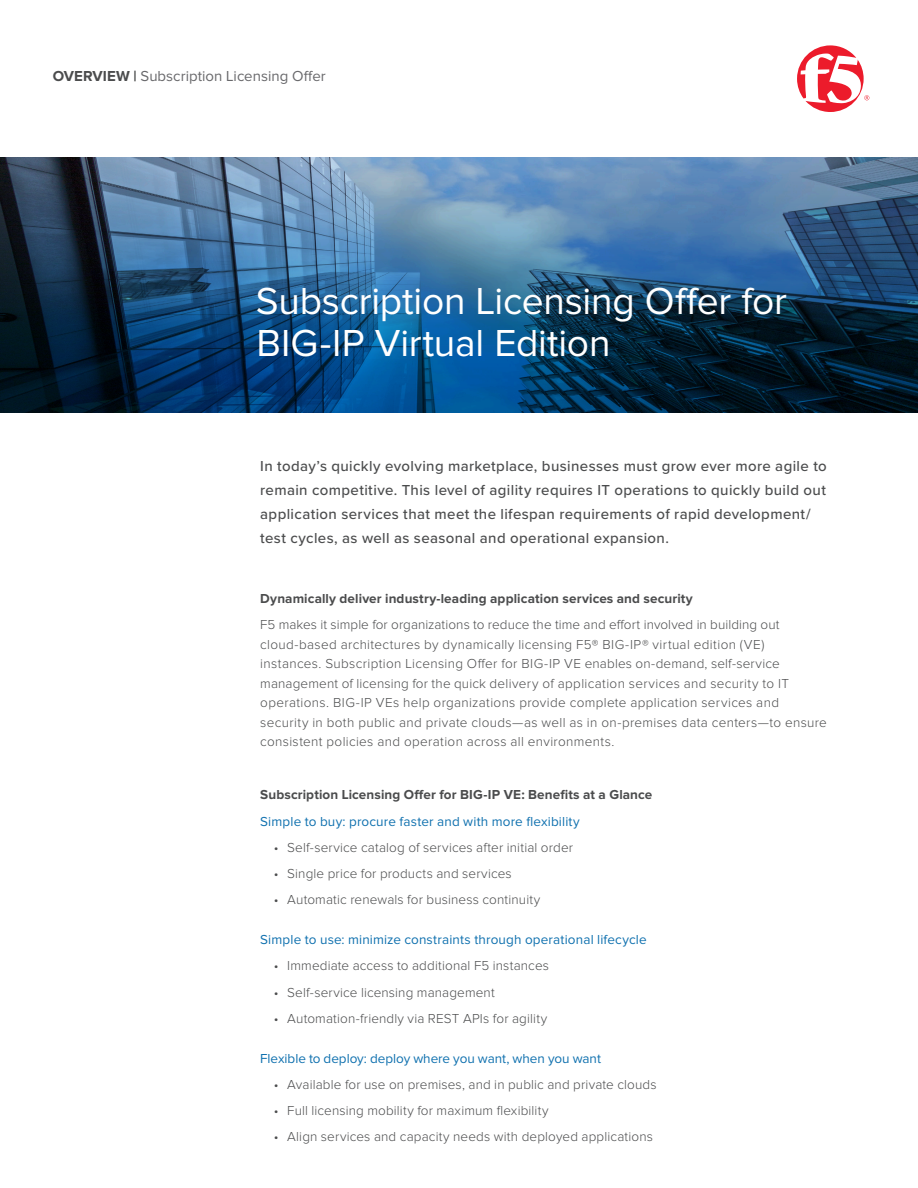
<style>
.page{position:relative;width:918px;height:1188px;background:#fff}
.page>*{position:absolute;margin:0;border:0;box-sizing:border-box;transform-origin:0 0}
.Headline{font:39px/42px "Proxima Nova";letter-spacing:-.005em;color:#fff}
.Intro_Paragraph{font:500 15px/24px "Proxima Nova";letter-spacing:.025em;color:#4b4c4d}
.t1{font:15px "Proxima Nova";color:#69696c}
.Body{font:300 13.5px/19.5px "Proxima Nova";letter-spacing:.015em;color:#4b4c4d}
.Section_Title{font:700 13.5px "Proxima Nova";letter-spacing:.01em;color:#4b4c4d}
.Sub_Section_Title{font:13.5px "Proxima Nova";letter-spacing:.005em;color:#1071af}
.Body-2{font:13.5px "Proxima Nova";letter-spacing:.01em;color:#1071af}
.s1{font-weight:700;color:#4b4c4d}
</style>
<div class="page">
<svg style="left:797px;top:45px;width:72px;height:67px"></svg>
<img style="left:0;top:158px;width:918px;height:255px">
<p class="t1" style="left:53px;top:70px;width:275px"><span class="s1">OVERVIEW |</span> Subscription Licensing Offer</p>
<p class="Headline" style="left:256px;top:282px;width:533px">Subscription Licensing Offer for<br>BIG-IP Virtual Edition</p>
<p class="Intro_Paragraph" style="left:260px;top:453px;width:568px">In today’s quickly evolving marketplace, businesses must grow ever more agile to remain competitive. This level of agility requires IT operations to quickly build out application services that meet the lifespan requirements of rapid development/ test cycles, as well as seasonal and operational expansion.</p>
<p class="Section_Title" style="left:260px;top:592px;width:434px">Dynamically deliver industry-leading application services and security</p>
<p class="Body" style="left:260px;top:615px;width:568px">F5 makes it simple for organizations to reduce the time and effort involved in building out cloud-based architectures by dynamically licensing F5® BIG-IP® virtual edition (VE) instances. Subscription Licensing Offer for BIG-IP VE enables on-demand, self-service management of licensing for the quick delivery of application services and security to IT operations. BIG-IP VEs help organizations provide complete application services and security in both public and private clouds—as well as in on-premises data centers—to ensure consistent policies and operation across all environments.</p>
<p class="Section_Title" style="left:260px;top:789px;width:394px">Subscription Licensing Offer for BIG-IP VE: Benefits at a Glance</p>
<p class="Body-2" style="left:260px;top:815px;width:321px">Simple to buy: procure faster and with more flexibility</p>
<p class="Body" style="left:274px;top:838px;width:301px">• Self-service catalog of services after initial order</p>
<p class="Body" style="left:274px;top:864px;width:240px">• Single price for products and services</p>
<p class="Body" style="left:274px;top:891px;width:268px">• Automatic renewals for business continuity</p>
<p class="Sub_Section_Title" style="left:260px;top:933px;width:388px">Simple to use: minimize constraints through operational lifecycle</p>
<p class="Body" style="left:274px;top:957px;width:277px">• Immediate access to additional F5 instances</p>
<p class="Body" style="left:274px;top:983px;width:223px">• Self-service licensing management</p>
<p class="Body" style="left:274px;top:1009px;width:275px">• Automation-friendly via REST APIs for agility</p>
<p class="Sub_Section_Title" style="left:260px;top:1052px;width:342px">Flexible to deploy: deploy where you want, when you want</p>
<p class="Body" style="left:274px;top:1075px;width:384px">• Available for use on premises, and in public and private clouds</p>
<p class="Body" style="left:274px;top:1101px;width:276px">• Full licensing mobility for maximum flexibility</p>
<p class="Body" style="left:274px;top:1128px;width:381px">• Align services and capacity needs with deployed applications</p>
</div>
